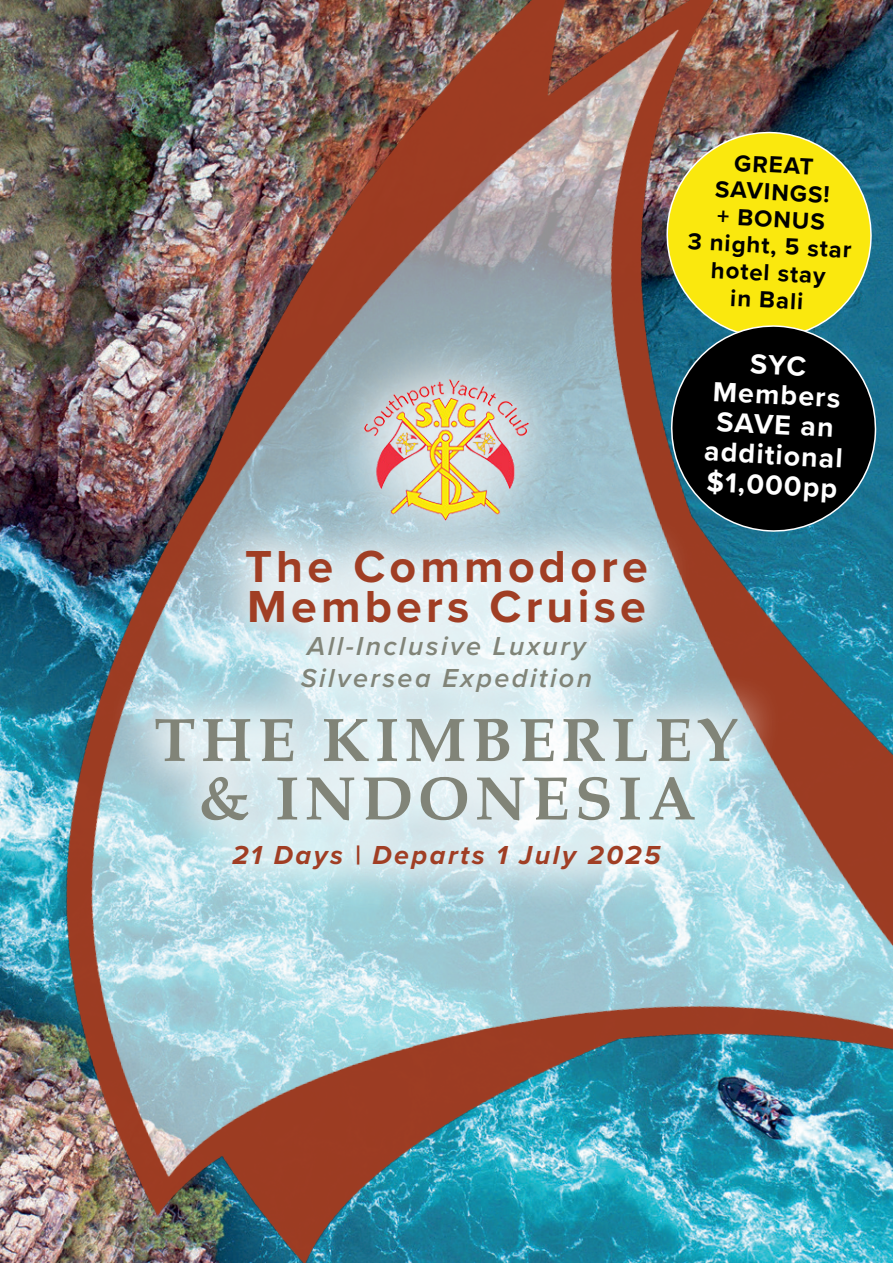
<style>
.page{position:relative;width:893px;height:1263px;background:#fff}
.page>*{position:absolute;margin:0;border:0;box-sizing:border-box;transform-origin:0 0}
.t1{font:700 61.5px/58.5px "Book Antiqua";letter-spacing:.09em;color:#818478;text-align:center}
.t2{font:700 46.5px/40.5px "Proxima Nova";letter-spacing:.09em;color:#a03e24}
.t3{font:700 28.5px/30px "Proxima Nova";color:#fff;text-align:center}
.t4{font:italic 600 27px/32.4px "Proxima Nova";letter-spacing:.09em;color:#818478}
.t5{font:italic 700 27px "Proxima Nova";letter-spacing:.09em;color:#a03e24}
.t6{font:700 24px/27px "Proxima Nova";color:#000;text-align:center}
</style>
<div class="page">
<img style="left:0;top:0;width:893px;height:1263px">
<div style="left:109px;top:503px;width:674px;height:413px;background:#fff;opacity:.75"></div>
<div style="left:312px;top:326px;width:269px;height:246px;background:#fff;opacity:.75"></div>
<img style="left:364px;top:379px;width:165px;height:142px">
<svg style="left:663px;top:128px;width:215px;height:406px;background:#cbc72c"></svg>
<svg style="left:667px;top:322px;width:213px;height:212px;background:#122326"></svg>
<p class="t6" style="left:693px;top:146px;width:165px;rotate:3deg">GREAT<br>SAVINGS!<br>+ BONUS<br>3 night, 5 star hotel stay<br>in Bali</p>
<p class="t3" style="left:710px;top:345px;width:140px;rotate:3deg">SYC<br>Members<br>SAVE an additional $1,000pp</p>
<p class="t2" style="left:245px;top:545px;width:404px">The Commodore<br>Members Cruise</p>
<p class="t4" style="left:301px;top:629px;width:293px">All-Inclusive Luxury<br>Silversea Expedition</p>
<p class="t1" style="left:154px;top:711px;width:586px">THE KIMBERLEY &amp; INDONESIA</p>
<p class="t5" style="left:232px;top:835px;width:430px">21 Days | Departs 1 July 2025</p>
</div>
